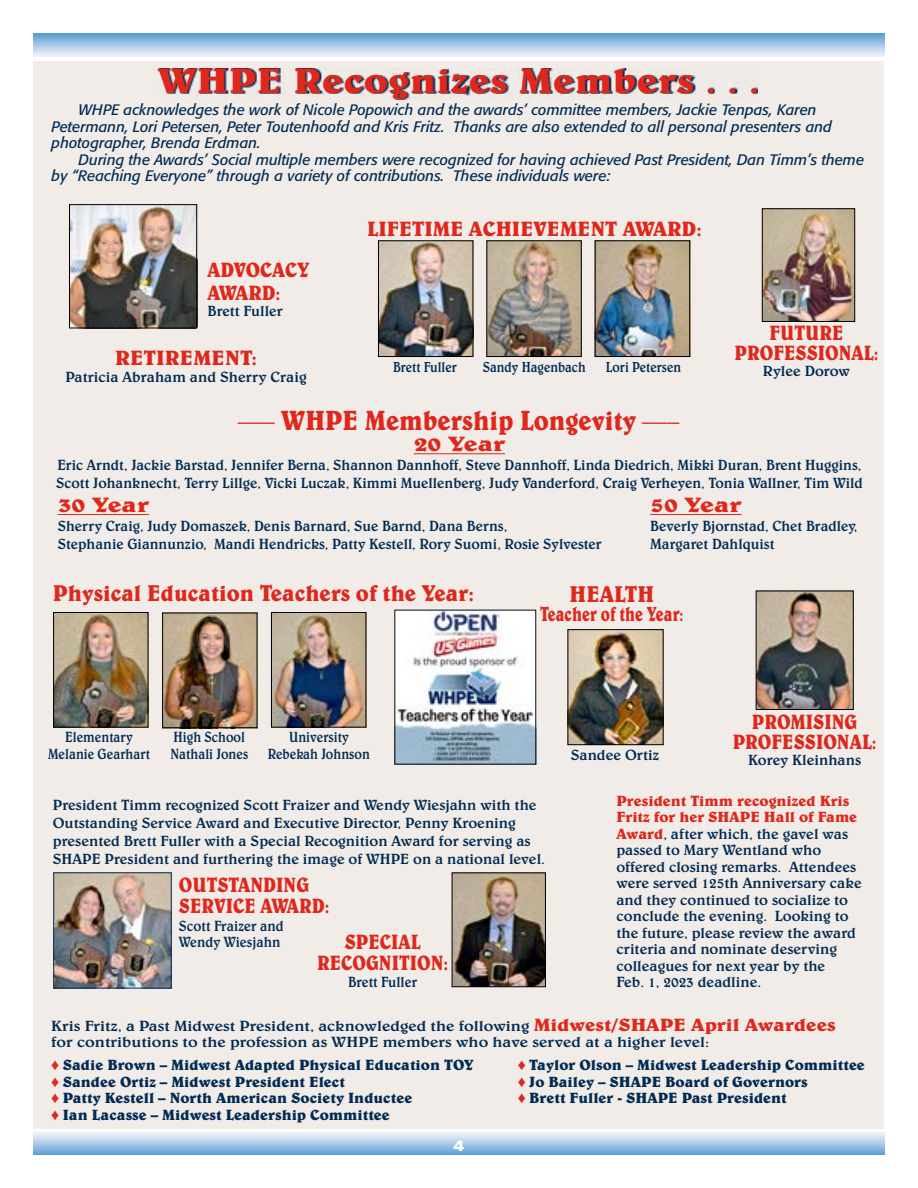
<style>
.page{position:relative;width:918px;height:1188px;background:#fff}
.page>*{position:absolute;margin:0;border:0;box-sizing:border-box;transform-origin:0 0}
.t1{font:700 36px "Belwe BT";letter-spacing:.01em;color:#df271c;scale:1.1 1}
.t2{font:700 28.2px "Belwe BT";color:#df271c;scale:.88 1}
.t3{font:700 23.1px "Belwe BT";color:#df271c;scale:.93 1}
.t4{font:700 23.1px "Belwe BT";color:#df271c;scale:.91 1}
.t5{font:700 21px/19.5px "Belwe BT";color:#df271c;text-align:center;scale:.85 1}
.t6{font:700 21px "Belwe BT";color:#df271c}
.t7{font:700 21px "Belwe BT";color:#df271c;scale:1.25 1}
.t8{font:700 21px/22.5px "Belwe BT";color:#df271c;scale:.9 1}
.t9{font:700 20.7px "Belwe BT";color:#df271c;scale:.73 1}
.t10{font:500 15px/16.5px "Belwe BT";color:#002b54}
.t11{font:500 15px/18px "Belwe BT";color:#002b54;scale:.95 1}
.t12{font:italic 15px/16.5px "Formata";color:#002b54}
.t13{font:700 15px "Belwe BT";color:#002b54}
.t14{font:500 15px/16.5px "Belwe BT";color:#002b54;scale:1.09 1}
.t15{font:500 15px/16.5px "Belwe BT";color:#002b54;text-align:center;scale:.85 1}
.t16{font:500 15px/16.5px "Belwe BT";color:#002b54;scale:.9 1}
.t17{font:900 15px "Univers";color:#fff;scale:1.1 1}
.t18{font:500 14.7px "Belwe BT";color:#002b54;scale:.85 1}
.s1{font-weight:300}
.s2{font-weight:700;color:#df271c}
.s3{font-weight:700;font-size:18px;color:#df271c}
.s4{color:#df271c}
</style>
<div class="page">
<div style="left:34px;top:1132px;width:850px;height:22px;background:linear-gradient(to bottom,#f7f5fb,#6da7d8)"></div>
<div style="left:34px;top:34px;width:850px;height:22px;background:linear-gradient(to bottom,#5f9fd4,#e9edf8)"></div>
<div style="left:34px;top:62px;width:850px;height:1067px;background:#f1ece7"></div>
<svg style="left:159px;top:68px;width:599px;height:32px"></svg>
<hr style="left:414px;top:453px;width:91px;height:1px;background:#df271c">
<hr style="left:58px;top:514px;width:91px;height:1px;background:#df271c">
<hr style="left:650px;top:514px;width:92px;height:1px;background:#df271c">
<img style="left:71px;top:206px;width:124px;height:120px">
<div style="left:69px;top:204px;width:128px;height:124px;border:1px solid #000"></div>
<img style="left:758px;top:593px;width:94px;height:115px">
<div style="left:756px;top:591px;width:98px;height:119px;border:1px solid #000"></div>
<img style="left:55px;top:874px;width:115px;height:112px">
<div style="left:53px;top:872px;width:119px;height:116px;border:1px solid #002b54"></div>
<img style="left:764px;top:210px;width:89px;height:110px">
<div style="left:762px;top:208px;width:93px;height:114px;border:1px solid #000"></div>
<img style="left:570px;top:631px;width:92px;height:112px">
<div style="left:568px;top:629px;width:96px;height:116px;border:1px solid #000"></div>
<img style="left:55px;top:614px;width:91px;height:112px">
<div style="left:53px;top:612px;width:95px;height:116px;border:1px solid #000"></div>
<img style="left:380px;top:242px;width:91px;height:113px">
<div style="left:378px;top:240px;width:95px;height:117px;border:1px solid #000"></div>
<img style="left:273px;top:614px;width:91px;height:112px">
<div style="left:271px;top:612px;width:95px;height:116px;border:1px solid #000"></div>
<img style="left:488px;top:242px;width:92px;height:113px">
<div style="left:486px;top:240px;width:96px;height:117px;border:1px solid #000"></div>
<img style="left:597px;top:242px;width:91px;height:113px">
<div style="left:595px;top:240px;width:95px;height:117px;border:1px solid #000"></div>
<img style="left:164px;top:615px;width:91px;height:111px">
<div style="left:162px;top:613px;width:95px;height:115px;border:1px solid #000"></div>
<img style="left:454px;top:874px;width:90px;height:111px">
<div style="left:452px;top:872px;width:94px;height:115px;border:1px solid #000"></div>
<img style="left:396px;top:612px;width:138px;height:151px">
<h1 class="t1" style="left:158px;top:57px;width:549px">WHPE Recognizes Members . . .</h1>
<p class="t12" style="left:52px;top:102px;width:782px;text-indent:27px">WHPE acknowledges the work of Nicole Popowich and the awards’ committee members, Jackie Tenpas, Karen<br>Petermann, Lori Petersen, Peter Toutenhoofd and Kris Fritz. Thanks are also extended to all personal presenters and photographer, Brenda Erdman.</p>
<p class="t12" style="left:52px;top:151px;width:814px;text-indent:27px">During the Awards’ Social multiple members were recognized for having achieved Past President, Dan Timm’s theme by “Reaching Everyone” through a variety of contributions. These individuals were:</p>
<h3 class="t8" style="left:208px;top:258px;width:115px">ADVOCACY<br>AWARD:</h3>
<p class="t10" style="left:208px;top:302px;width:77px">Brett Fuller</p>
<h3 class="t6" style="left:115px;top:345px;width:144px">RETIREMENT:</h3>
<p class="t10" style="left:66px;top:368px;width:243px">Patricia Abraham and Sherry Craig</p>
<h3 class="t6" style="left:367px;top:215px;width:336px">LIFETIME ACHIEVEMENT AWARD:</h3>
<p class="t18" style="left:393px;top:358px;width:77px">Brett Fuller</p>
<p class="t18" style="left:483px;top:358px;width:123px">Sandy Hagenbach</p>
<p class="t18" style="left:606px;top:358px;width:90px">Lori Petersen</p>
<h3 class="t5" style="left:735px;top:323px;width:171px">FUTURE<br>PROFESSIONAL:</h3>
<p class="t10" style="left:763px;top:363px;width:89px">Rylee Dorow</p>
<h2 class="t2" style="left:238px;top:402px;width:503px"><span class="s1">–––</span> WHPE Membership Longevity <span class="s1">–––</span></h2>
<h3 class="t7" style="left:414px;top:430px;width:75px">20 Year</h3>
<p class="t11" style="left:56px;top:456px;width:851px">Eric Arndt, Jackie Barstad, Jennifer Berna, Shannon Dannhoff, Steve Dannhoff, Linda Diedrich, Mikki Duran, Brent Huggins,<br>Scott Johanknecht, Terry Lillge, Vicki Luczak, Kimmi Muellenberg, Judy Vanderford, Craig Verheyen, Tonia Wallner, Tim Wild</p>
<h3 class="t7" style="left:58px;top:491px;width:75px">30 Year</h3>
<h3 class="t7" style="left:650px;top:491px;width:75px">50 Year</h3>
<p class="t11" style="left:58px;top:517px;width:475px">Sherry Craig, Judy Domaszek, Denis Barnard, Sue Barnd, Dana Berns,</p>
<p class="t11" style="left:650px;top:517px;width:220px">Beverly Bjornstad, Chet Bradley,</p>
<p class="t11" style="left:58px;top:535px;width:574px">Stephanie Giannunzio, Mandi Hendricks, Patty Kestell, Rory Suomi, Rosie Sylvester</p>
<p class="t11" style="left:650px;top:535px;width:132px">Margaret Dahlquist</p>
<h3 class="t3" style="left:53px;top:578px;width:454px">Physical Education Teachers of the Year:</h3>
<h3 class="t4" style="left:570px;top:579px;width:94px">HEALTH</h3>
<h3 class="t9" style="left:540px;top:601px;width:198px">Teacher of the Year:</h3>
<p class="t15" style="left:48px;top:729px;width:121px">Elementary<br>Melanie Gearhart</p>
<p class="t15" style="left:170px;top:729px;width:93px;text-align:left">High School<br>Nathali Jones</p>
<p class="t15" style="left:268px;top:729px;width:122px">University<br>Rebekah Johnson</p>
<p class="t10" style="left:571px;top:747px;width:90px">Sandee Ortiz</p>
<h3 class="t5" style="left:733px;top:712px;width:171px">PROMISING<br>PROFESSIONAL:</h3>
<p class="t10" style="left:748px;top:752px;width:114px">Korey Kleinhans</p>
<p class="t10" style="left:53px;top:796px;width:494px;line-height:18px">President Timm recognized Scott Fraizer and Wendy Wiesjahn with the Outstanding Service Award and Executive Director, Penny Kroening presented Brett Fuller with a Special Recognition Award for serving as SHAPE President and furthering the image of WHPE on a national level.</p>
<p class="t10" style="left:616px;top:792px;width:247px"><span class="s2">President Timm recognized Kris<br>Fritz for her SHAPE Hall of Fame<br>Award</span>, after which, the gavel was passed to Mary Wentland who offered closing remarks. Attendees were served 125th Anniversary cake and they continued to socialize to conclude the evening. Looking to the future, please review the award criteria and nominate deserving colleagues for next year by the<br>Feb. 1, 2023 deadline.</p>
<h3 class="t5" style="left:179px;top:874px;width:179px;line-height:21px;text-align:left">OUTSTANDING<br>SERVICE AWARD:</h3>
<p class="t16" style="left:179px;top:917px;width:118px">Scott Fraizer and<br>Wendy Wiesjahn</p>
<h3 class="t5" style="left:317px;top:931px;width:156px;line-height:21px">SPECIAL<br>RECOGNITION:</h3>
<p class="t16" style="left:348px;top:973px;width:78px">Brett Fuller</p>
<p class="t14" style="left:51px;top:1017px;width:721px">Kris Fritz, a Past Midwest President, acknowledged the following <span class="s3">Midwest/SHAPE April Awardees </span>for contributions to the profession as WHPE members who have served at a higher level:</p>
<p class="t13" style="left:51px;top:1056px;width:424px"><span class="s4">♦</span> Sadie Brown – Midwest Adapted Physical Education TOY</p>
<p class="t13" style="left:518px;top:1056px;width:349px"><span class="s4">♦</span> Taylor Olson – Midwest Leadership Committee</p>
<p class="t13" style="left:51px;top:1072px;width:295px"><span class="s4">♦</span> Sandee Ortiz – Midwest President Elect</p>
<p class="t13" style="left:518px;top:1072px;width:292px"><span class="s4">♦</span> Jo Bailey – SHAPE Board of Governors</p>
<p class="t13" style="left:51px;top:1089px;width:363px"><span class="s4">♦</span> Patty Kestell – North American Society Inductee</p>
<p class="t13" style="left:518px;top:1089px;width:271px"><span class="s4">♦</span> Brett Fuller - SHAPE Past President</p>
<p class="t13" style="left:51px;top:1105px;width:340px"><span class="s4">♦</span> Ian Lacasse – Midwest Leadership Committee</p>
<p class="t17" style="left:453px;top:1137px;width:12px">4</p>
</div>
